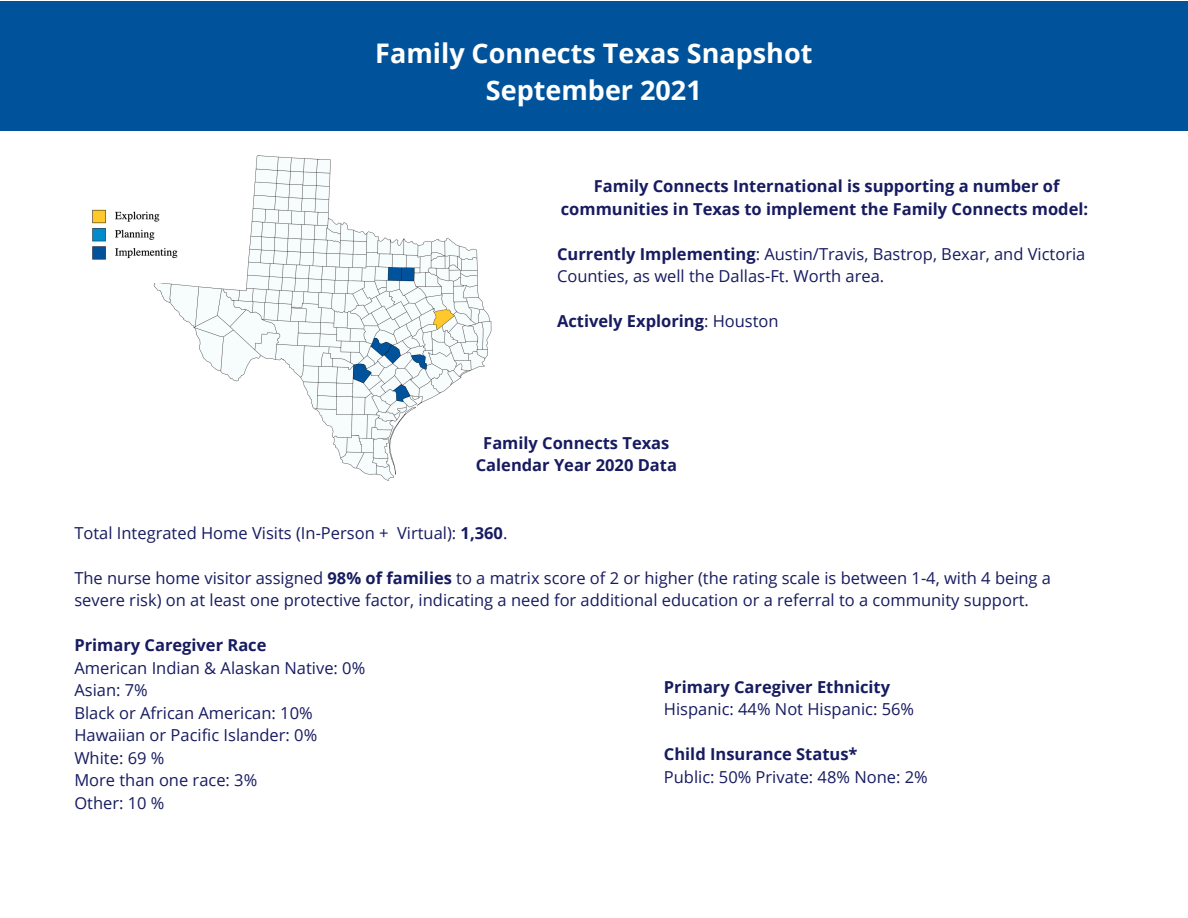
<style>
.page{position:relative;width:1188px;height:918px;background:#fff}
.page>*{position:absolute;margin:0;border:0;box-sizing:border-box;transform-origin:0 0}
.t1{font:700 27px "Open Sans";color:#fff}
.t2{font:16.5px/22.5px "Open Sans";color:#171b60}
.t3{font:700 16.5px/22.5px "Open Sans";color:#171b60;text-align:center}
.s1{font-weight:700}
.s2{font-weight:400}
</style>
<div class="page">
<img style="left:153px;top:155px;width:339px;height:326px">
<img style="left:92px;top:188px;width:119px;height:95px">
<div style="left:0;top:2px;width:1188px;height:129px;background:#00539b"></div>
<p class="t1" style="left:375px;top:34px;width:439px">Family Connects Texas Snapshot</p>
<p class="t1" style="left:486px;top:71px;width:217px">September 2021</p>
<p class="t3" style="left:561px;top:175px;width:529px">Family Connects International is supporting a number of communities in Texas to implement the Family Connects model:</p>
<p class="t2" style="left:557px;top:242px;width:530px"><span class="s1">Currently Implementing</span>: Austin/Travis, Bastrop, Bexar, and Victoria<br>Counties, as well the Dallas-Ft. Worth area.</p>
<p class="t3" style="left:557px;top:310px;width:223px">Actively Exploring<span class="s2">: Houston</span></p>
<p class="t3" style="left:483px;top:431px;width:188px">Family Connects Texas</p>
<p class="t3" style="left:476px;top:454px;width:203px">Calendar Year 2020 Data</p>
<p class="t2" style="left:74px;top:521px;width:435px">Total Integrated Home Visits (In-Person + Virtual): <span class="s1">1,360</span>.</p>
<p class="t2" style="left:74px;top:566px;width:978px">The nurse home visitor assigned <span class="s1">98% of families</span> to a matrix score of 2 or higher (the rating scale is between 1-4, with 4 being a severe risk) on at least one protective factor, indicating a need for additional education or a referral to a community support.</p>
<p class="t3" style="left:74px;top:634px;width:194px">Primary Caregiver Race</p>
<p class="t2" style="left:74px;top:656px;width:292px">American Indian &amp; Alaskan Native: 0%</p>
<p class="t2" style="left:74px;top:679px;width:75px">Asian: 7%</p>
<p class="t2" style="left:74px;top:701px;width:240px">Black or African American: 10%</p>
<p class="t2" style="left:74px;top:724px;width:244px">Hawaiian or Pacific Islander: 0%</p>
<p class="t2" style="left:74px;top:746px;width:92px">White: 69 %</p>
<p class="t2" style="left:74px;top:769px;width:184px">More than one race: 3%</p>
<p class="t2" style="left:74px;top:791px;width:92px">Other: 10 %</p>
<p class="t3" style="left:664px;top:675px;width:228px">Primary Caregiver Ethnicity</p>
<p class="t2" style="left:664px;top:698px;width:252px">Hispanic: 44% Not Hispanic: 56%</p>
<p class="t3" style="left:664px;top:743px;width:195px">Child Insurance Status*</p>
<p class="t2" style="left:664px;top:765px;width:265px">Public: 50% Private: 48% None: 2%</p>
</div>
